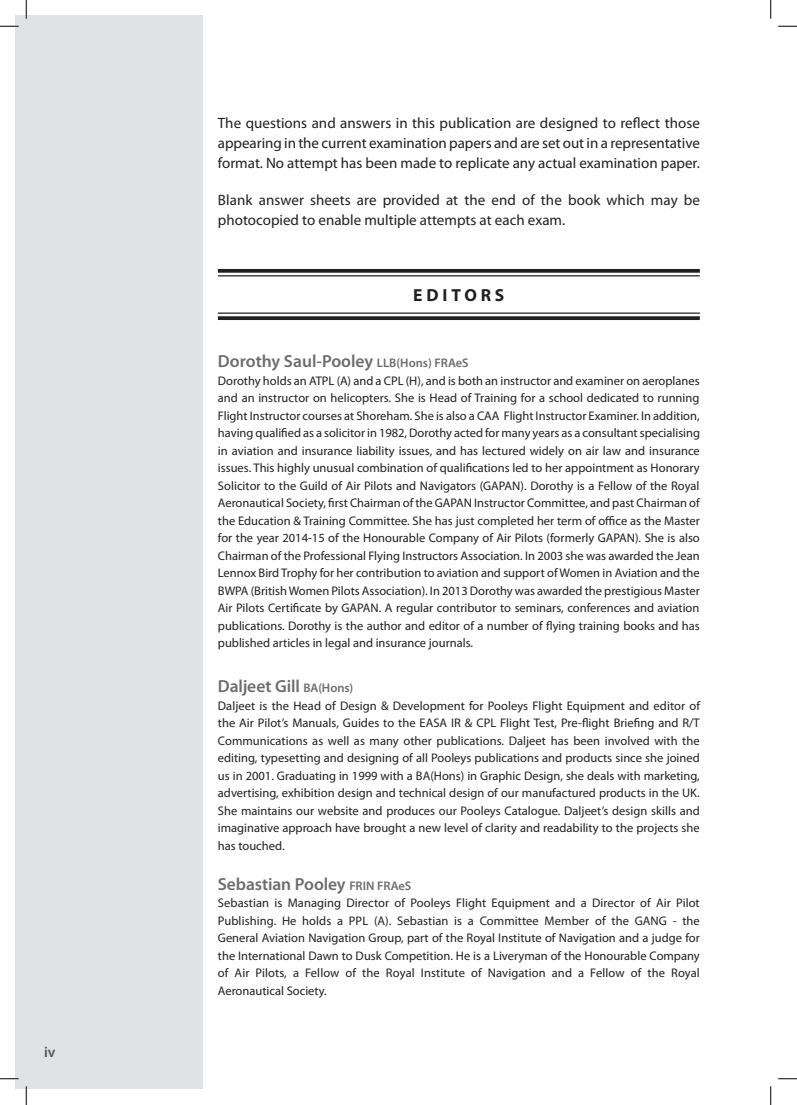
<style>
.page{position:relative;width:797px;height:1105px;background:#fff}
.page>*{position:absolute;margin:0;border:0;box-sizing:border-box;transform-origin:0 0}
.t1{font:600 17.5px "Myriad Pro";letter-spacing:-.005em;color:#6c6d70}
.Sections_airlaw_red{font:700 17.5px "Myriad Pro";letter-spacing:.22em;color:#231f20}
.t2{font:15px/20px "Myriad Pro";color:#231f20;text-align:justify}
.Folio_Verso-P{font:600 15px "Myriad Pro";color:#57585a}
.t3{font:12.5px/17.5px "Myriad Pro";color:#231f20;text-align:justify}
.s1{font-size:12.5px}
</style>
<div class="page">
<div style="left:16px;top:16px;width:187px;height:1073px;background:#e1e2e4"></div>
<svg style="left:218px;top:269px;width:481px;height:4px;background:#322e2f"></svg>
<hr style="left:218px;top:275px;width:481px;height:1px;background:#231f20">
<hr style="left:218px;top:312px;width:481px;height:2px;background:#231f20">
<svg style="left:218px;top:316px;width:481px;height:4px;background:#322e2f"></svg>
<svg style="left:0;top:25px;width:19px;height:2px"></svg>
<svg style="left:778px;top:25px;width:19px;height:2px"></svg>
<svg style="left:0;top:1078px;width:19px;height:1px"></svg>
<svg style="left:778px;top:1078px;width:19px;height:1px"></svg>
<svg style="left:25px;top:0;width:2px;height:19px"></svg>
<svg style="left:25px;top:1086px;width:2px;height:19px"></svg>
<svg style="left:770px;top:0;width:1px;height:19px"></svg>
<svg style="left:770px;top:1086px;width:1px;height:19px"></svg>
<p class="Folio_Verso-P" style="left:44px;top:1043px;width:13px">iv</p>
<p class="t2" style="left:218px;top:113px;width:483px">The questions and answers in this publication are designed to reflect those appearing in the current examination papers and are set out in a representative format. No attempt has been made to replicate any actual examination paper.</p>
<p class="t2" style="left:218px;top:189px;width:483px">Blank answer sheets are provided at the end of the book which may be photocopied to enable multiple attempts at each exam.</p>
<p class="Sections_airlaw_red" style="left:413px;top:284px;width:93px">EDITORS</p>
<p class="t1" style="left:218px;top:350px;width:252px">Dorothy Saul-Pooley <span class="s1">LLB(Hons) FRAeS</span></p>
<p class="t3" style="left:218px;top:371px;width:483px">Dorothy holds an ATPL (A) and a CPL (H), and is both an instructor and examiner on aeroplanes and an instructor on helicopters. She is Head of Training for a school dedicated to running Flight Instructor courses at Shoreham. She is also a CAA Flight Instructor Examiner. In addition, having qualified as a solicitor in 1982, Dorothy acted for many years as a consultant specialising in aviation and insurance liability issues, and has lectured widely on air law and insurance issues. This highly unusual combination of qualifications led to her appointment as Honorary Solicitor to the Guild of Air Pilots and Navigators (GAPAN). Dorothy is a Fellow of the Royal Aeronautical Society, first Chairman of the GAPAN Instructor Committee, and past Chairman of the Education &amp; Training Committee. She has just completed her term of office as the Master for the year 2014-15 of the Honourable Company of Air Pilots (formerly GAPAN). She is also Chairman of the Professional Flying Instructors Association. In 2003 she was awarded the Jean Lennox Bird Trophy for her contribution to aviation and support of Women in Aviation and the BWPA (British Women Pilots Association). In 2013 Dorothy was awarded the prestigious Master Air Pilots Certificate by GAPAN. A regular contributor to seminars, conferences and aviation publications. Dorothy is the author and editor of a number of flying training books and has published articles in legal and insurance journals.</p>
<p class="t1" style="left:218px;top:675px;width:137px">Daljeet Gill <span class="s1">BA(Hons)</span></p>
<p class="t3" style="left:218px;top:696px;width:483px">Daljeet is the Head of Design &amp; Development for Pooleys Flight Equipment and editor of the Air Pilot’s Manuals, Guides to the EASA IR &amp; CPL Flight Test, Pre-flight Briefing and R/T Communications as well as many other publications. Daljeet has been involved with the editing, typesetting and designing of all Pooleys publications and products since she joined us in 2001. Graduating in 1999 with a BA(Hons) in Graphic Design, she deals with marketing, advertising, exhibition design and technical design of our manufactured products in the UK.<br>She maintains our website and produces our Pooleys Catalogue. Daljeet’s design skills and imaginative approach have brought a new level of clarity and readability to the projects she has touched.</p>
<p class="t1" style="left:218px;top:873px;width:195px">Sebastian Pooley <span class="s1">FRIN FRAeS</span></p>
<p class="t3" style="left:218px;top:894px;width:483px">Sebastian is Managing Director of Pooleys Flight Equipment and a Director of Air Pilot Publishing. He holds a PPL (A). Sebastian is a Committee Member of the GANG - the General Aviation Navigation Group, part of the Royal Institute of Navigation and a judge for the International Dawn to Dusk Competition. He is a Liveryman of the Honourable Company of Air Pilots, a Fellow of the Royal Institute of Navigation and a Fellow of the Royal Aeronautical Society.</p>
</div>
